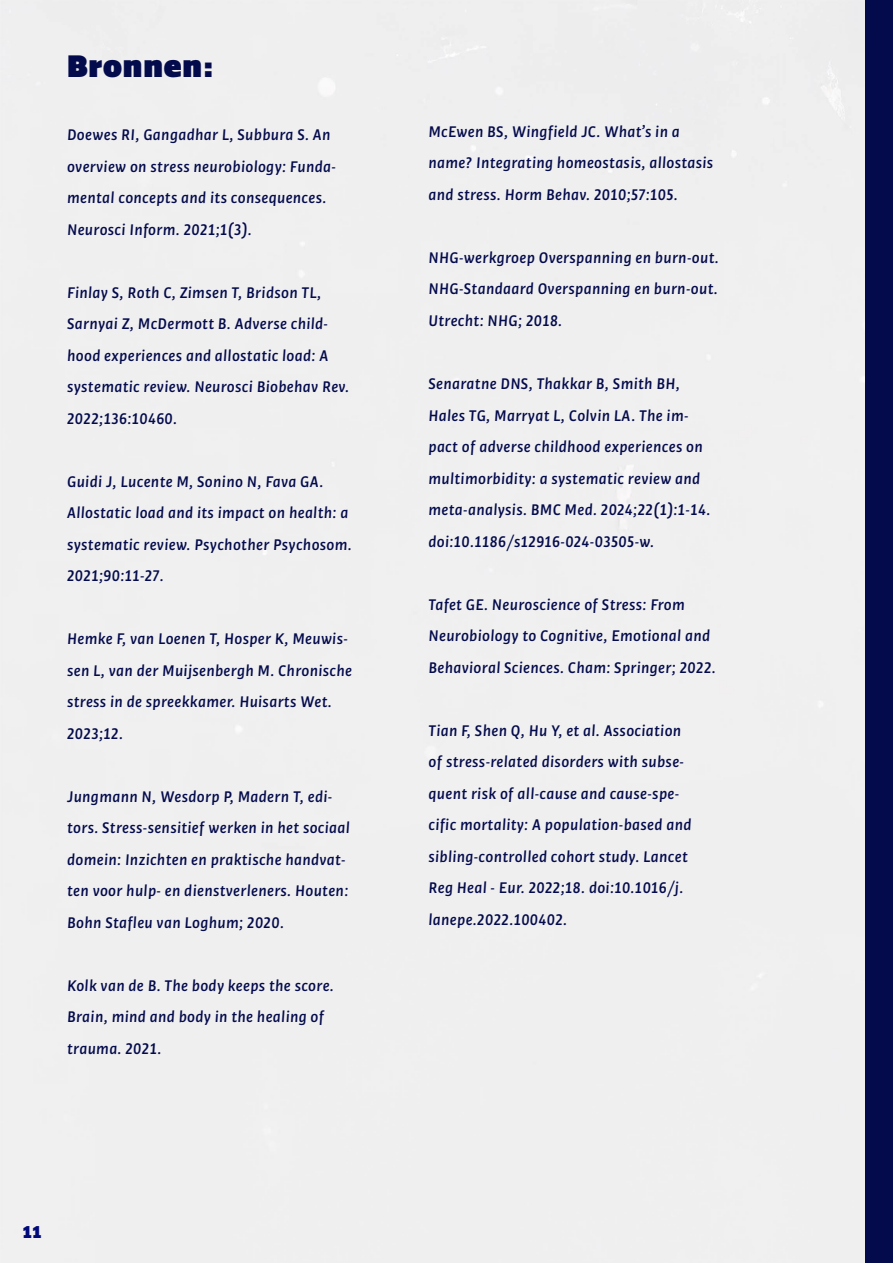
<style>
.page{position:relative;width:893px;height:1263px;background:#fff}
.page>*{position:absolute;margin:0;border:0;box-sizing:border-box;transform-origin:0 0}
.t1{font:900 30px "Quatro";letter-spacing:.025em;color:#040b4c}
.t2{font:900 18.3px "Bulo";color:#000a7a}
.t3{font:italic 500 16.5px/31.5px "Bulo";letter-spacing:.025em;color:#040b4c}
</style>
<div class="page">
<div style="left:0;top:0;width:866px;height:1263px;background:#efefef"></div>
<div style="left:866px;top:0;width:27px;height:1263px;background:#040b4c"></div>
<h1 class="t1" style="left:67px;top:47px;width:148px">Bronnen:</h1>
<p class="t3" style="left:67px;top:119px;width:270px">Doewes RI, Gangadhar L, Subbura S. An overview on stress neurobiology: Funda&shy;mental concepts and its consequences.<br>Neurosci Inform. 2021;1(3).</p>
<p class="t3" style="left:67px;top:276px;width:284px">Finlay S, Roth C, Zimsen T, Bridson TL, Sarnyai Z, McDermott B. Adverse child&shy;hood experiences and allostatic load: A systematic review. Neurosci Biobehav Rev.<br>2022;136:10460.</p>
<p class="t3" style="left:67px;top:465px;width:286px">Guidi J, Lucente M, Sonino N, Fava GA.<br>Allostatic load and its impact on health: a systematic review. Psychother Psychosom.<br>2021;90:11-27.</p>
<p class="t3" style="left:67px;top:623px;width:286px">Hemke F, van Loenen T, Hosper K, Meuwis&shy;sen L, van der Muijsenbergh M. Chronische stress in de spreekkamer. Huisarts Wet.<br>2023;12.</p>
<p class="t3" style="left:67px;top:780px;width:284px">Jungmann N, Wesdorp P, Madern T, edi&shy;tors. Stress-sensitief werken in het sociaal domein: Inzichten en praktische handvat&shy;ten voor hulp- en dienstverleners. Houten:<br>Bohn Stafleu van Loghum; 2020.</p>
<p class="t3" style="left:67px;top:969px;width:268px">Kolk van de B. The body keeps the score.<br>Brain, mind and body in the healing of trauma. 2021.</p>
<p class="t2" style="left:23px;top:1219px;width:20px">11</p>
<p class="t3" style="left:428px;top:115px;width:286px">McEwen BS, Wingfield JC. What’s in a name? Integrating homeostasis, allostasis and stress. Horm Behav. 2010;57:105.</p>
<p class="t3" style="left:428px;top:241px;width:292px;text-align:justify">NHG-werkgroep Overspanning en burn-out.<br>NHG-Standaard Overspanning en burn-out.<br>Utrecht: NHG; 2018.</p>
<p class="t3" style="left:428px;top:367px;width:283px">Senaratne DNS, Thakkar B, Smith BH, Hales TG, Marryat L, Colvin LA. The im&shy;pact of adverse childhood experiences on multimorbidity: a systematic review and meta-analysis. BMC Med. 2024;22(1):1-14. doi:10.1186/s12916-024-03505-w.</p>
<p class="t3" style="left:428px;top:588px;width:289px">Tafet GE. Neuroscience of Stress: From<br>Neurobiology to Cognitive, Emotional and<br>Behavioral Sciences. Cham: Springer; 2022.</p>
<p class="t3" style="left:428px;top:714px;width:264px">Tian F, Shen Q, Hu Y, et al. Association of stress-related disorders with subse&shy;quent risk of all-cause and cause-spe&shy;cific mortality: A population-based and sibling-controlled cohort study. Lancet Reg Heal - Eur. 2022;18. doi:10.1016/j. lanepe.2022.100402.</p>
</div>
